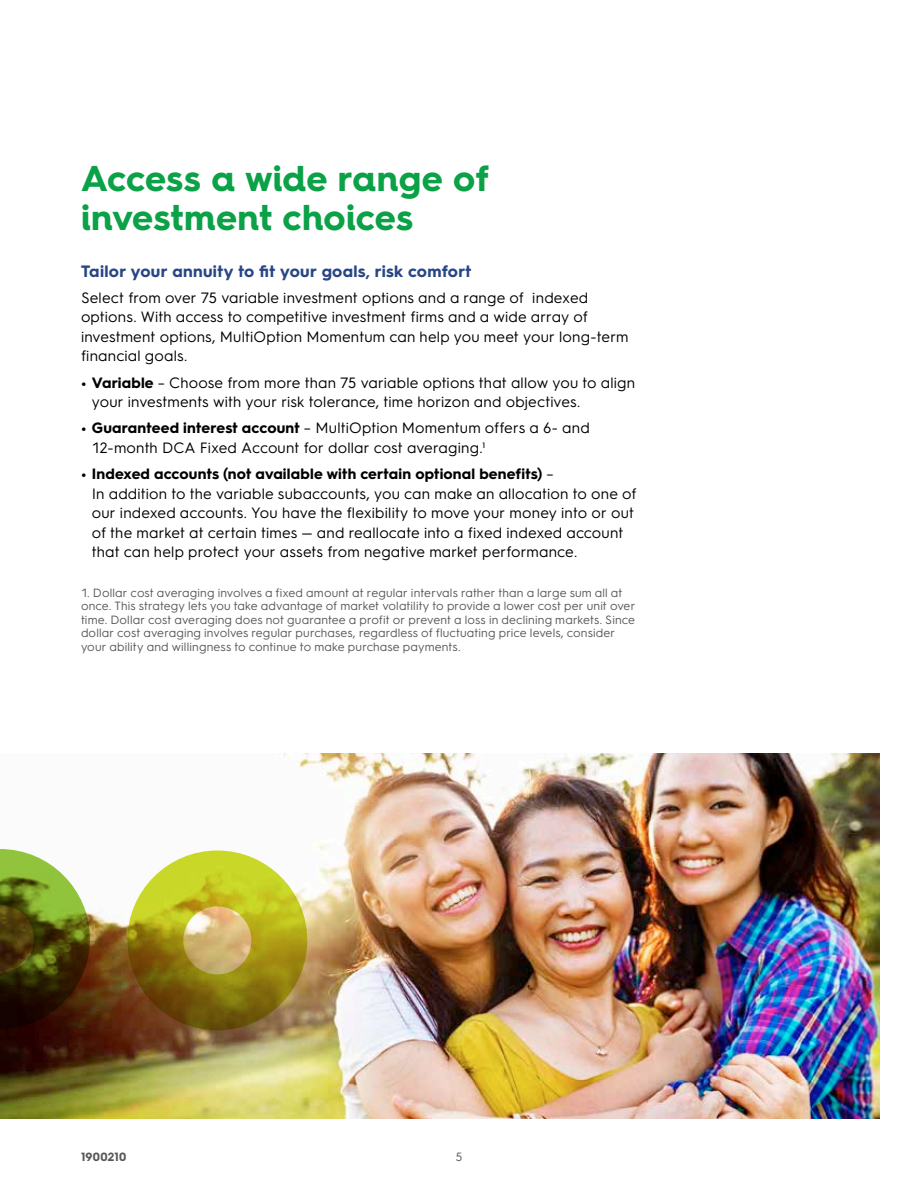
<style>
.page{position:relative;width:918px;height:1188px;background:#fff}
.page>*{position:absolute;margin:0;border:0;box-sizing:border-box;transform-origin:0 0}
.t1{font:700 36px/39px "Hurme Geometric Sans 4";letter-spacing:.005em;color:#0aa147}
.t2{font:700 16.5px "Hurme Geometric Sans 3";letter-spacing:.02em;color:#274684}
.t3{font:15px/19.5px "Hurme Geometric Sans 3";letter-spacing:.01em;color:#000}
.t4{font:12px/13.5px "Hurme Geometric Sans 3";letter-spacing:.01em;color:#58585a}
.t5{font:700 12px "Hurme Geometric Sans 3";letter-spacing:.025em;color:#58585a}
.s1{font-weight:700}
</style>
<div class="page">
<img style="left:0;top:754px;width:879px;height:365px">
<svg style="left:0;top:849px;width:90px;height:180px;background:#62632a"></svg>
<svg style="left:127px;top:850px;width:180px;height:180px;background:#aea03f"></svg>
<h1 class="t1" style="left:81px;top:158px;width:409px">Access a wide range of investment choices</h1>
<p class="t2" style="left:81px;top:259px;width:392px">Tailor your annuity to fit your goals, risk comfort</p>
<p class="t3" style="left:81px;top:287px;width:549px">Select from over 75 variable investment options and a range of indexed options. With access to competitive investment firms and a wide array of investment options, MultiOption Momentum can help you meet your long-term financial goals.</p>
<p class="t3" style="left:92px;top:372px;width:545px;text-indent:-11px"><span class="s1">• Variable</span> – Choose from more than 75 variable options that allow you to align your investments with your risk tolerance, time horizon and objectives.</p>
<p class="t3" style="left:92px;top:417px;width:499px;text-indent:-11px"><span class="s1">• Guaranteed interest account</span> – MultiOption Momentum offers a 6- and<br>12-month DCA Fixed Account for dollar cost averaging.¹</p>
<p class="t3" style="left:92px;top:463px;width:546px;text-indent:-11px"><span class="s1">• Indexed accounts (not available with certain optional benefits)</span> –<br>In addition to the variable subaccounts, you can make an allocation to one of our indexed accounts. You have the flexibility to move your money into or out of the market at certain times — and reallocate into a fixed indexed account that can help protect your assets from negative market performance.</p>
<p class="t4" style="left:81px;top:585px;width:556px">1. Dollar cost averaging involves a fixed amount at regular intervals rather than a large sum all at once. This strategy lets you take advantage of market volatility to provide a lower cost per unit over time. Dollar cost averaging does not guarantee a profit or prevent a loss in declining markets. Since dollar cost averaging involves regular purchases, regardless of fluctuating price levels, consider your ability and willingness to continue to make purchase payments.</p>
<p class="t5" style="left:81px;top:1148px;width:47px">1900210</p>
<p class="t4" style="left:456px;top:1149px;width:8px">5</p>
</div>
